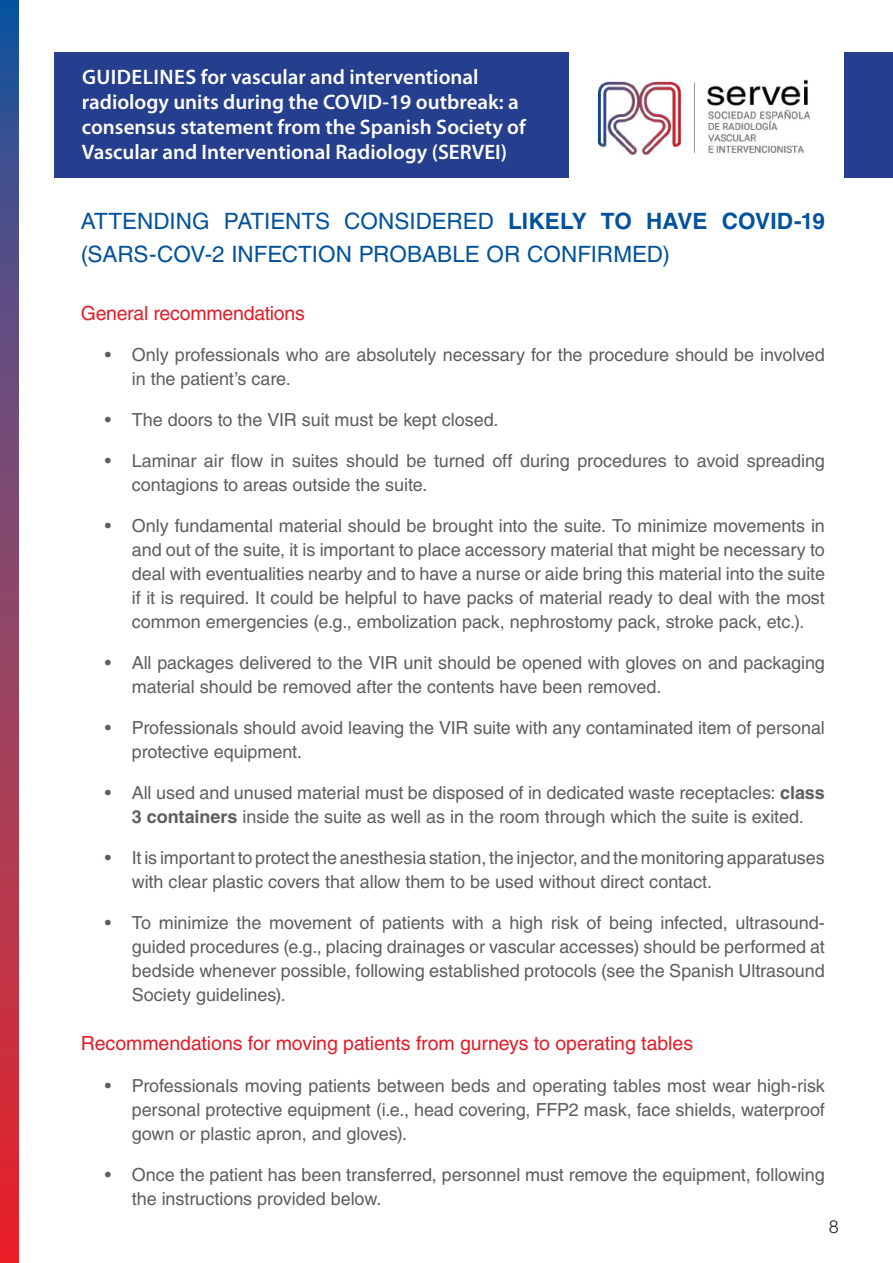
<style>
.page{position:relative;width:893px;height:1263px;background:#fff}
.page>*{position:absolute;margin:0;border:0;box-sizing:border-box;transform-origin:0 0}
.t1{font:22.5px/33px "Helvetica LT Std";color:#03529d}
.t2{font:600 21px/25.2px "Myriad Pro";color:#fff}
.t3{font:19.5px "Helvetica LT Std";letter-spacing:-.005em;color:#e51c28}
.t4{font:18px/24px "Helvetica LT Std";letter-spacing:-.005em;color:#5b5f5f}
.t5{font:300 18px "Helvetica LT Std";color:#231f20}
.s1{font-weight:700}
</style>
<div class="page">
<div style="left:54px;top:52px;width:839px;height:126px;background:#253f8e"></div>
<svg style="left:0;top:0;width:18px;height:1263px"></svg>
<div style="left:570px;top:52px;width:274px;height:127px;background:#fff"></div>
<img style="left:598px;top:79px;width:212px;height:76px">
<p class="t2" style="left:82px;top:64px;width:445px">GUIDELINES for vascular and interventional radiology units during the COVID-19 outbreak: a consensus statement from the Spanish Society of Vascular and Interventional Radiology (SERVEI)</p>
<p class="t1" style="left:81px;top:204px;width:746px">ATTENDING PATIENTS CONSIDERED <span class="s1">LIKELY TO HAVE COVID-19 </span>(SARS-COV-2 INFECTION PROBABLE OR CONFIRMED)</p>
<p class="t3" style="left:81px;top:302px;width:226px">General recommendations</p>
<p class="t4" style="left:132px;top:342px;width:695px;text-indent:-27px">• Only professionals who are absolutely necessary for the procedure should be involved in the patient’s care.</p>
<p class="t4" style="left:105px;top:407px;width:395px">• The doors to the VIR suit must be kept closed.</p>
<p class="t4" style="left:132px;top:448px;width:695px;text-indent:-27px">• Laminar air flow in suites should be turned off during procedures to avoid spreading contagions to areas outside the suite.</p>
<p class="t4" style="left:132px;top:513px;width:695px;text-align:justify;text-indent:-27px">• Only fundamental material should be brought into the suite. To minimize movements in and out of the suite, it is important to place accessory material that might be necessary to deal with eventualities nearby and to have a nurse or aide bring this material into the suite if it is required. It could be helpful to have packs of material ready to deal with the most common emergencies (e.g., embolization pack, nephrostomy pack, stroke pack, etc.).</p>
<p class="t4" style="left:132px;top:650px;width:695px;text-indent:-27px">• All packages delivered to the VIR unit should be opened with gloves on and packaging material should be removed after the contents have been removed.</p>
<p class="t4" style="left:132px;top:715px;width:695px;text-indent:-27px">• Professionals should avoid leaving the VIR suite with any contaminated item of personal protective equipment.</p>
<p class="t4" style="left:105px;top:780px;width:722px;text-align:center">• All used and unused material must be disposed of in dedicated waste receptacles: <span class="s1">class<br>3 containers</span> inside the suite as well as in the room through which the suite is exited.</p>
<p class="t4" style="left:132px;top:845px;width:694px;text-indent:-27px">• It is important to protect the anesthesia station, the injector, and the monitoring apparatuses with clear plastic covers that allow them to be used without direct contact.</p>
<p class="t4" style="left:132px;top:910px;width:695px;text-align:justify;text-indent:-27px">• To minimize the movement of patients with a high risk of being infected, ultrasound&shy;guided procedures (e.g., placing drainages or vascular accesses) should be performed at bedside whenever possible, following established protocols (see the Spanish Ultrasound Society guidelines).</p>
<p class="t3" style="left:81px;top:1032px;width:614px">Recommendations for moving patients from gurneys to operating tables</p>
<p class="t4" style="left:132px;top:1073px;width:695px;text-align:justify;text-indent:-27px">• Professionals moving patients between beds and operating tables most wear high-risk personal protective equipment (i.e., head covering, FFP2 mask, face shields, waterproof gown or plastic apron, and gloves).</p>
<p class="t4" style="left:132px;top:1162px;width:694px;text-indent:-27px">• Once the patient has been transferred, personnel must remove the equipment, following the instructions provided below.</p>
<p class="t5" style="left:829px;top:1216px;width:12px">8</p>
</div>
